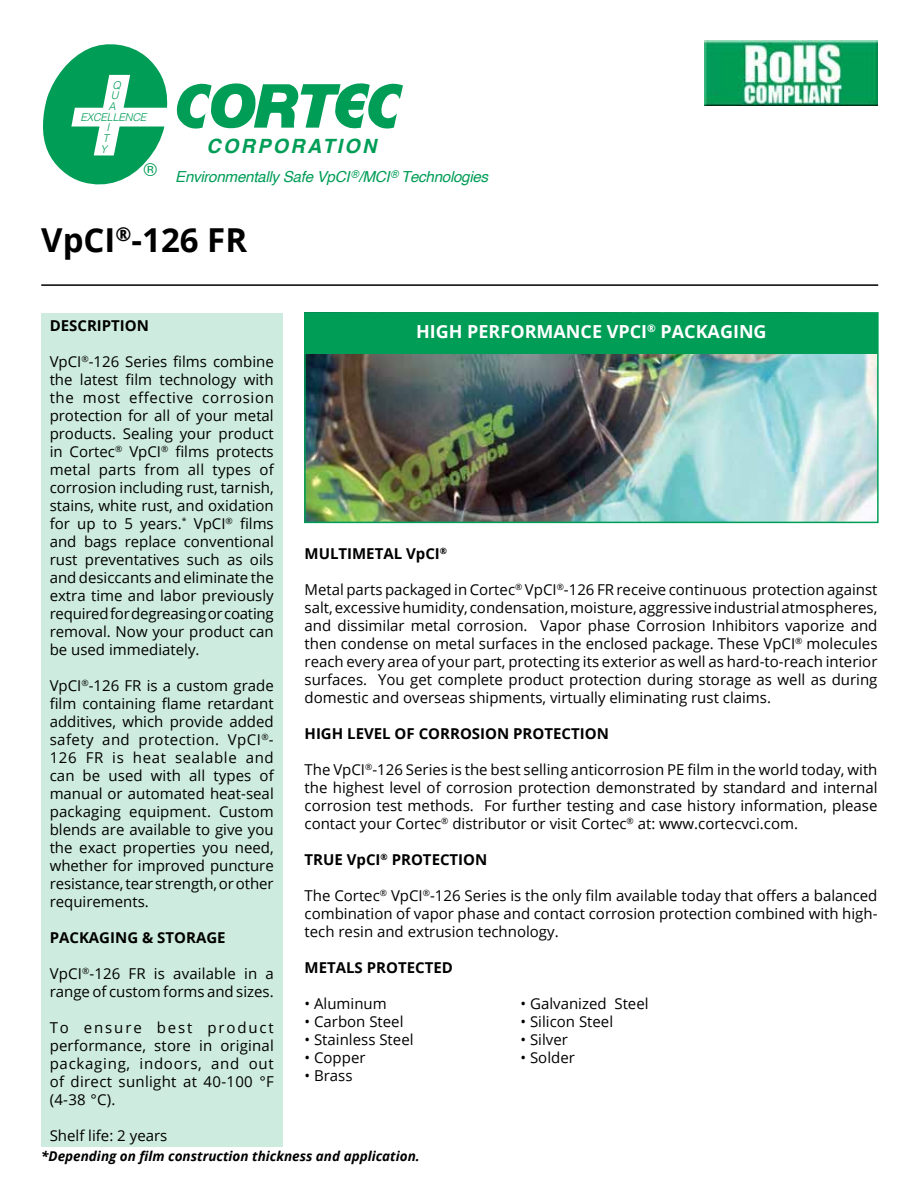
<style>
.page{position:relative;width:918px;height:1188px;background:#fff}
.page>*{position:absolute;margin:0;border:0;box-sizing:border-box;transform-origin:0 0}
.t1{font:700 33px "Open Sans";color:#000}
.t2{font:italic 700 19.65px "Helvetica";letter-spacing:.12em;color:#009d57}
.t3{font:700 18px "Open Sans";color:#fff}
.t4{font:17.85px "Helvetica";color:#009d57}
.t5{font:italic 15.15px "Helvetica";letter-spacing:-.02em;color:#009d57}
.t6{font:15px/18px "Open Sans";color:#000;text-align:justify}
.t7{font:700 15px "Open Sans";color:#000}
.t8{font:italic 700 13.5px "Open Sans";color:#000}
.t9{font:italic 300 10.8px/10.8px "Helvetica";letter-spacing:-.02em;color:#009d57;text-align:center}
</style>
<div class="page">
<svg style="left:43px;top:44px;width:360px;height:141px"></svg>
<div style="left:41px;top:313px;width:242px;height:834px;background:#cdebde"></div>
<hr style="left:41px;top:284px;width:837px;height:2px;background:#000">
<img style="left:307px;top:353px;width:569px;height:167px">
<div style="left:304px;top:312px;width:575px;height:211px;border:2px solid #009d57"></div>
<div style="left:305px;top:313px;width:573px;height:40px;background:#009d57"></div>
<img style="left:704px;top:40px;width:174px;height:66px">
<p class="t9" style="left:108px;top:79px;width:14px">Q<br>U<br>A</p>
<p class="t9" style="left:101px;top:122px;width:10px">I<br>T<br>Y</p>
<p class="t9" style="left:80px;top:111px;width:68px">EXCELLENCE</p>
<p class="t4" style="left:144px;top:158px;width:15px">®</p>
<h2 class="t2" style="left:207px;top:130px;width:171px">CORPORATION</h2>
<p class="t5" style="left:175px;top:165px;width:315px">Environmentally Safe VpCI<sup>®</sup>/MCI<sup>®</sup> Technologies</p>
<h1 class="t1" style="left:41px;top:217px;width:207px">VpCI<sup>®</sup>-126 FR</h1>
<p class="t7" style="left:50px;top:315px;width:101px">DESCRIPTION</p>
<p class="t6" style="left:50px;top:352px;width:226px">VpCI<sup>®</sup>-126 Series films combine the latest film technology with the most effective corrosion protection for all of your metal products. Sealing your product in Cortec<sup>®</sup> VpCI<sup>®</sup> films protects metal parts from all types of corrosion including rust, tarnish, stains, white rust, and oxidation for up to 5 years.<sup>*</sup> VpCI<sup>®</sup> films and bags replace conventional rust preventatives such as oils and desiccants and eliminate the extra time and labor previously required for degreasing or coating removal. Now your product can be used immediately.</p>
<p class="t6" style="left:50px;top:676px;width:226px">VpCI<sup>®</sup>-126 FR is a custom grade film containing flame retardant additives, which provide added safety and protection. VpCI<sup>®</sup>- 126 FR is heat sealable and can be used with all types of manual or automated heat-seal packaging equipment. Custom blends are available to give you the exact properties you need, whether for improved puncture resistance, tear strength, or other requirements.</p>
<p class="t7" style="left:50px;top:927px;width:177px">PACKAGING &amp; STORAGE</p>
<p class="t6" style="left:50px;top:964px;width:226px">VpCI<sup>®</sup>-126 FR is available in a range of custom forms and sizes.</p>
<p class="t6" style="left:50px;top:1018px;width:226px">To ensure best product performance, store in original packaging, indoors, and out of direct sunlight at 40-100 °F (4-38 °C).</p>
<p class="t6" style="left:50px;top:1126px;width:119px">Shelf life: 2 years</p>
<p class="t3" style="left:416px;top:319px;width:352px">HIGH PERFORMANCE VPCI<sup>®</sup> PACKAGING</p>
<p class="t7" style="left:305px;top:543px;width:144px">MULTIMETAL VpCI<sup>®</sup></p>
<p class="t6" style="left:305px;top:581px;width:574px">Metal parts packaged in Cortec<sup>®</sup> VpCI<sup>®</sup>-126 FR receive continuous protection against salt, excessive humidity, condensation, moisture, aggressive industrial atmospheres, and dissimilar metal corrosion. Vapor phase Corrosion Inhibitors vaporize and then condense on metal surfaces in the enclosed package. These VpCI<sup>®</sup> molecules reach every area of your part, protecting its exterior as well as hard-to-reach interior surfaces. You get complete product protection during storage as well as during domestic and overseas shipments, virtually eliminating rust claims.</p>
<p class="t7" style="left:305px;top:723px;width:306px">HIGH LEVEL OF CORROSION PROTECTION</p>
<p class="t6" style="left:305px;top:761px;width:574px">The VpCI<sup>®</sup>-126 Series is the best selling anticorrosion PE film in the world today, with the highest level of corrosion protection demonstrated by standard and internal corrosion test methods. For further testing and case history information, please contact your Cortec<sup>®</sup> distributor or visit Cortec<sup>®</sup> at: www.cortecvci.com.</p>
<p class="t7" style="left:305px;top:849px;width:184px">TRUE VpCI<sup>®</sup> PROTECTION</p>
<p class="t6" style="left:305px;top:887px;width:574px">The Cortec<sup>®</sup> VpCI<sup>®</sup>-126 Series is the only film available today that offers a balanced combination of vapor phase and contact corrosion protection combined with high&shy;tech resin and extrusion technology.</p>
<p class="t7" style="left:305px;top:957px;width:150px">METALS PROTECTED</p>
<p class="t6" style="left:305px;top:995px;width:84px">• Aluminum</p>
<p class="t6" style="left:521px;top:995px;width:130px">• Galvanized Steel</p>
<p class="t6" style="left:305px;top:1013px;width:100px">• Carbon Steel</p>
<p class="t6" style="left:521px;top:1013px;width:94px">• Silicon Steel</p>
<p class="t6" style="left:305px;top:1031px;width:110px">• Stainless Steel</p>
<p class="t6" style="left:521px;top:1031px;width:49px">• Silver</p>
<p class="t6" style="left:305px;top:1049px;width:62px">• Copper</p>
<p class="t6" style="left:521px;top:1049px;width:56px">• Solder</p>
<p class="t6" style="left:305px;top:1067px;width:50px">• Brass</p>
<p class="t8" style="left:41px;top:1147px;width:380px">*Depending on film construction thickness and application.</p>
</div>
